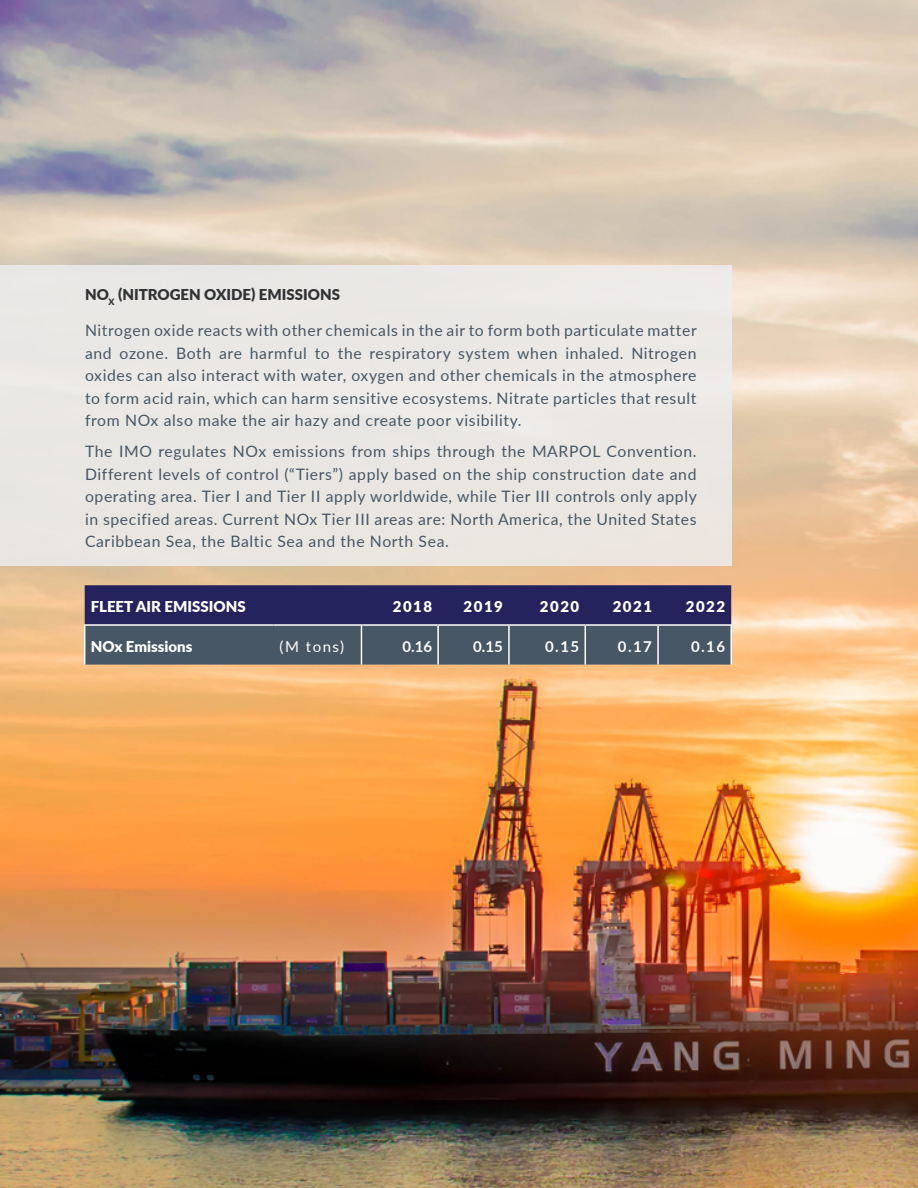
<style>
.page{position:relative;width:918px;height:1188px;background:#fff}
.page>*{position:absolute;margin:0;border:0;box-sizing:border-box;transform-origin:0 0}
.t1{font:15.75px/22.5px "Lato";letter-spacing:.04em;color:#475765;text-align:justify}
.t2{font:900 15px "Lato";color:#fff}
.t3{font:900 15px "Lato";color:#323335}
.t4{font:700 15px "Lato";letter-spacing:.1em;color:#fff}
.t5{font:15px "Lato";color:#fff}
</style>
<div class="page">
<img style="left:0;top:0;width:918px;height:1188px">
<div style="left:0;top:265px;width:732px;height:301px;background:#eae7e4"></div>
<svg style="left:85px;top:585px;width:646px;height:80px;background:#373e61"></svg>
<hr style="left:362px;top:624px;width:75px;height:2px;background:#fff">
<hr style="left:437px;top:624px;width:72px;height:2px;background:#fff">
<hr style="left:437px;top:626px;width:2px;height:39px;background:#fff">
<hr style="left:509px;top:624px;width:76px;height:2px;background:#fff">
<hr style="left:508px;top:626px;width:2px;height:39px;background:#fff">
<hr style="left:585px;top:624px;width:73px;height:2px;background:#fff">
<hr style="left:585px;top:626px;width:1px;height:39px;background:#fff">
<hr style="left:658px;top:624px;width:74px;height:2px;background:#fff">
<hr style="left:657px;top:626px;width:2px;height:39px;background:#fff">
<hr style="left:730px;top:626px;width:2px;height:39px;background:#fff">
<hr style="left:84px;top:624px;width:190px;height:2px;background:#fff">
<hr style="left:84px;top:626px;width:1px;height:39px;background:#fff">
<hr style="left:274px;top:624px;width:88px;height:2px;background:#fff">
<hr style="left:361px;top:626px;width:1px;height:39px;background:#fff">
<p class="t3" style="left:85px;top:283px;width:257px">NO<sub>X</sub> (NITROGEN OXIDE) EMISSIONS</p>
<p class="t1" style="left:85px;top:318px;width:613px">Nitrogen oxide reacts with other chemicals in the air to form both particulate matter and ozone. Both are harmful to the respiratory system when inhaled. Nitrogen oxides can also interact with water, oxygen and other chemicals in the atmosphere to form acid rain, which can harm sensitive ecosystems. Nitrate particles that result from NOx also make the air hazy and create poor visibility.</p>
<p class="t1" style="left:85px;top:439px;width:613px">The IMO regulates NOx emissions from ships through the MARPOL Convention.<br>Different levels of control (“Tiers”) apply based on the ship construction date and operating area. Tier I and Tier II apply worldwide, while Tier III controls only apply in specified areas. Current NOx Tier III areas are: North America, the United States Caribbean Sea, the Baltic Sea and the North Sea.</p>
<p class="t2" style="left:91px;top:596px;width:156px">FLEET AIR EMISSIONS</p>
<p class="t2" style="left:393px;top:596px;width:41px">2018</p>
<p class="t2" style="left:464px;top:596px;width:41px">2019</p>
<p class="t2" style="left:540px;top:596px;width:41px">2020</p>
<p class="t2" style="left:613px;top:596px;width:41px">2021</p>
<p class="t2" style="left:686px;top:596px;width:41px">2022</p>
<p class="t2" style="left:91px;top:635px;width:103px">NOx Emissions</p>
<p class="t5" style="left:280px;top:636px;width:66px">(M tons)</p>
<p class="t4" style="left:402px;top:636px;width:31px">0.16</p>
<p class="t4" style="left:473px;top:636px;width:31px">0.15</p>
<p class="t4" style="left:545px;top:636px;width:36px">0.15</p>
<p class="t4" style="left:618px;top:636px;width:36px">0.17</p>
<p class="t4" style="left:691px;top:636px;width:36px">0.16</p>
</div>
